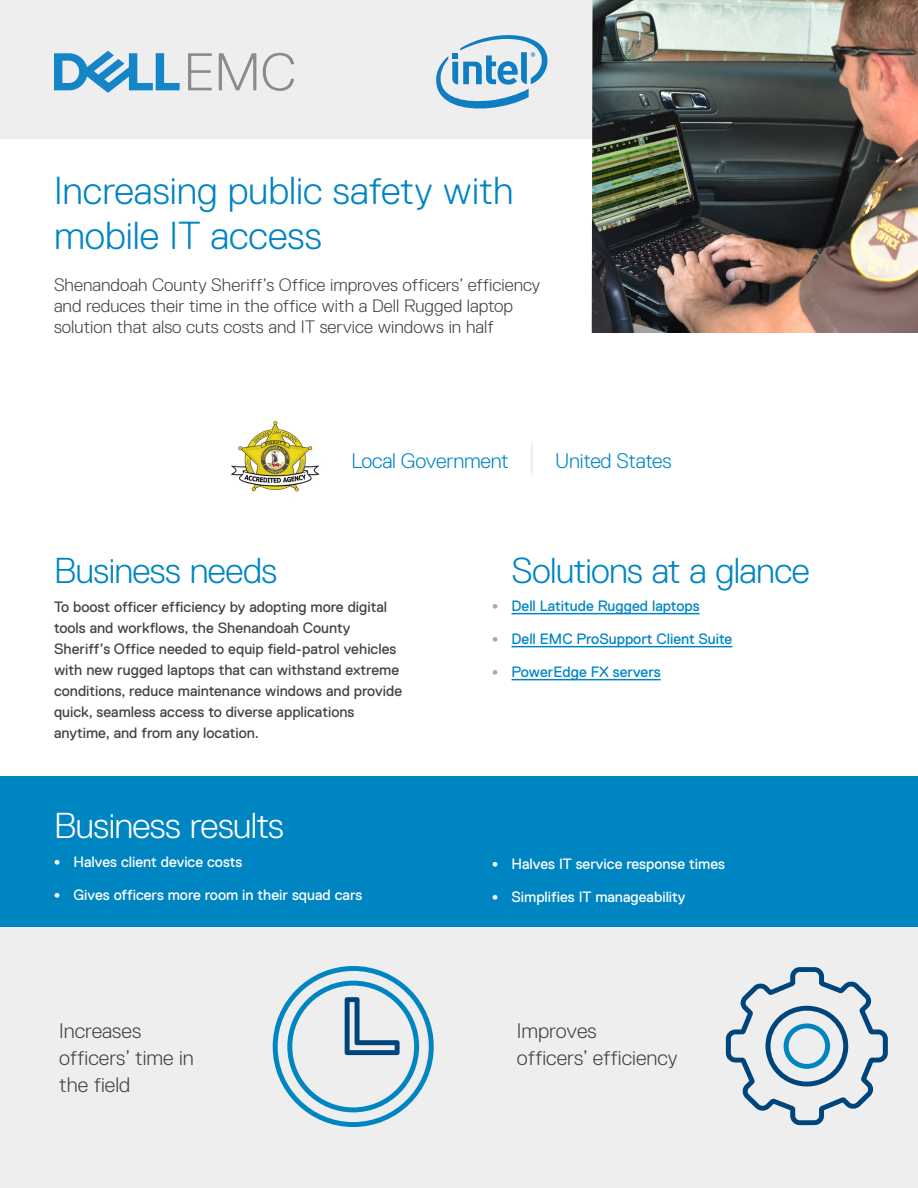
<style>
.page{position:relative;width:918px;height:1188px;background:#fff}
.page>*{position:absolute;margin:0;border:0;box-sizing:border-box;transform-origin:0 0}
.t1{font:300 39px/45px "Dell Replica";color:#0085c3}
.t2{font:300 36px "Dell Replica";letter-spacing:-.02em;color:#0085c3}
.t3{font:300 36px "Dell Replica";letter-spacing:-.02em;color:#fff}
.t4{font:300 21px/27px "Dell Replica";color:#444}
.t5{font:300 21px "Dell Replica";letter-spacing:-.01em;color:#0085c3}
.t6{font:300 18px/21px "Dell Replica";color:#444}
.t7{font:15px/21px "Dell Replica";color:#444}
.t8{font:15px "Dell Replica";color:#fff}
.t9{font:15px "Dell Replica";color:#0085c3}
.s1{font-size:36px;color:#eee}
.s2{font-family:"Myriad Pro";font-weight:700;font-size:18px}
.s3{font-family:"Myriad Pro";font-weight:700;font-size:18px;color:#aaa}
</style>
<div class="page">
<div style="left:0;top:0;width:918px;height:138px;background:#eee"></div>
<div style="left:0;top:927px;width:459px;height:261px;background:#eee"></div>
<div style="left:459px;top:927px;width:459px;height:261px;background:#eee"></div>
<div style="left:0;top:777px;width:918px;height:150px;background:#0085c3"></div>
<img style="left:592px;top:0;width:326px;height:333px">
<svg style="left:726px;top:967px;width:162px;height:158px"></svg>
<svg style="left:273px;top:966px;width:161px;height:161px"></svg>
<svg style="left:436px;top:35px;width:112px;height:74px"></svg>
<svg style="left:188px;top:53px;width:106px;height:38px"></svg>
<svg style="left:54px;top:51px;width:126px;height:42px"></svg>
<img style="left:230px;top:421px;width:90px;height:71px">
<hr style="left:512px;top:613px;width:188px;height:1px;background:#0085c3">
<hr style="left:512px;top:646px;width:220px;height:1px;background:#0085c3">
<hr style="left:512px;top:679px;width:149px;height:1px;background:#0085c3">
<h1 class="t1" style="left:54px;top:168px;width:461px">Increasing public safety with mobile IT access</h1>
<p class="t6" style="left:54px;top:274px;width:488px">Shenandoah County Sheriff’s Office improves officers’ efficiency and reduces their time in the office with a Dell Rugged laptop solution that also cuts costs and IT service windows in half</p>
<h3 class="t5" style="left:351px;top:449px;width:322px">Local Government <span class="s1">|</span> United States</h3>
<h2 class="t2" style="left:54px;top:551px;width:225px">Business needs</h2>
<h2 class="t2" style="left:512px;top:551px;width:300px">Solutions at a glance</h2>
<p class="t7" style="left:54px;top:597px;width:350px">To boost officer efficiency by adopting more digital tools and workflows, the Shenandoah County Sheriff’s Office needed to equip field-patrol vehicles with new rugged laptops that can withstand extreme conditions, reduce maintenance windows and provide quick, seamless access to diverse applications anytime, and from any location.</p>
<h2 class="t3" style="left:54px;top:805px;width:231px">Business results</h2>
<p class="t8" style="left:54px;top:854px;width:190px"><span class="s2">•</span> Halves client device costs</p>
<p class="t8" style="left:54px;top:887px;width:310px"><span class="s2">•</span> Gives officers more room in their squad cars</p>
<p class="t9" style="left:492px;top:597px;width:209px"><span class="s3">•</span> Dell Latitude Rugged laptops</p>
<p class="t9" style="left:492px;top:630px;width:242px"><span class="s3">•</span> Dell EMC ProSupport Client Suite</p>
<p class="t9" style="left:492px;top:663px;width:170px"><span class="s3">•</span> PowerEdge FX servers</p>
<p class="t8" style="left:492px;top:855px;width:235px"><span class="s2">•</span> Halves IT service response times</p>
<p class="t8" style="left:492px;top:888px;width:195px"><span class="s2">•</span> Simplifies IT manageability</p>
<h3 class="t4" style="left:59px;top:1018px;width:136px">Increases officers’ time in the field</h3>
<h3 class="t4" style="left:517px;top:1018px;width:162px">Improves<br>officers’ efficiency</h3>
</div>
